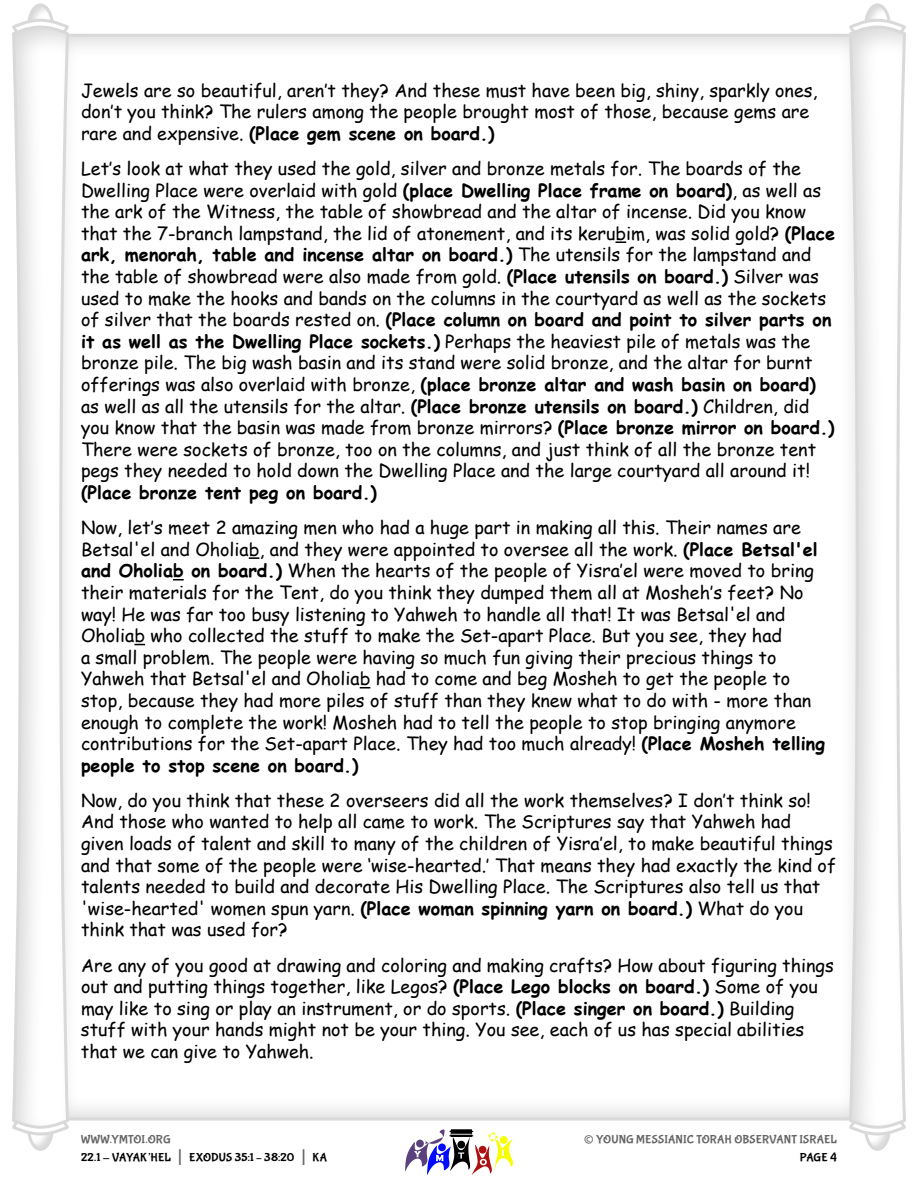
<style>
.page{position:relative;width:918px;height:1188px;background:#fff}
.page>*{position:absolute;margin:0;border:0;box-sizing:border-box;transform-origin:0 0}
.t1{font:27px "Bubblegum Sans";color:#666}
.t2{font:18px/21.6px "Comic Sans MS";color:#000}
.t3{font:700 18px "Comic Sans MS";color:#000}
.t4{font:12px/18px "Bubblegum Sans";letter-spacing:.01em;color:#000}
.t5{font:12px "Bubblegum Sans";letter-spacing:.01em;color:#666}
.s1{font-weight:700}
.s2{color:#666}
.s3{font-size:21px;color:#666}
</style>
<div class="page">
<svg style="left:405px;top:1129px;width:108px;height:46px"></svg>
<svg style="left:28px;top:1137px;width:25px;height:10px"></svg>
<div style="left:27px;top:1104px;width:27px;height:47px;border:3px solid #d9d9d9;border-radius:50%"></div>
<svg style="left:17px;top:1114px;width:55px;height:23px"></svg>
<svg style="left:28px;top:7px;width:25px;height:10px"></svg>
<div style="left:27px;top:3px;width:27px;height:48px;border:3px solid #d9d9d9;border-radius:50%"></div>
<svg style="left:18px;top:17px;width:45px;height:7px"></svg>
<svg style="left:12px;top:24px;width:58px;height:1106px"></svg>
<svg style="left:865px;top:1137px;width:25px;height:10px"></svg>
<div style="left:864px;top:1104px;width:27px;height:47px;border:3px solid #d9d9d9;border-radius:50%"></div>
<svg style="left:854px;top:1130px;width:47px;height:7px"></svg>
<svg style="left:865px;top:7px;width:25px;height:10px"></svg>
<div style="left:864px;top:3px;width:27px;height:48px;border:3px solid #d9d9d9;border-radius:50%"></div>
<svg style="left:846px;top:17px;width:54px;height:23px"></svg>
<svg style="left:848px;top:24px;width:58px;height:1106px"></svg>
<svg style="left:616px;top:241px;width:10px;height:2px"></svg>
<svg style="left:249px;top:557px;width:10px;height:2px"></svg>
<svg style="left:173px;top:579px;width:11px;height:2px"></svg>
<svg style="left:360px;top:687px;width:10px;height:2px"></svg>
<p class="t2" style="left:81px;top:79px;width:738px">Jewels are so beautiful, aren’t they? And these must have been big, shiny, sparkly ones, don’t you think? The rulers among the people brought most of those, because gems are rare and expensive. <span class="s1">(Place gem scene on board.)</span></p>
<p class="t2" style="left:81px;top:157px;width:756px">Let’s look at what they used the gold, silver and bronze metals for. The boards of the Dwelling Place were overlaid with gold <span class="s1">(place Dwelling Place frame on board)</span>, as well as the ark of the Witness, the table of showbread and the altar of incense. Did you know that the 7-branch lampstand, the lid of atonement, and its kerubim, was solid gold? <span class="s1">(Place ark, menorah, table and incense altar on board.)</span> The utensils for the lampstand and the table of showbread were also made from gold. <span class="s1">(Place utensils on board.)</span> Silver was used to make the hooks and bands on the columns in the courtyard as well as the sockets of silver that the boards rested on. <span class="s1">(Place column on board and point to silver parts on it as well as the Dwelling Place sockets.)</span> Perhaps the heaviest pile of metals was the bronze pile. The big wash basin and its stand were solid bronze, and the altar for burnt offerings was also overlaid with bronze, <span class="s1">(place bronze altar and wash basin on board) </span>as well as all the utensils for the altar. <span class="s1">(Place bronze utensils on board.)</span> Children, did you know that the basin was made from bronze mirrors? <span class="s1">(Place bronze mirror on board.)<br></span>There were sockets of bronze, too on the columns, and just think of all the bronze tent pegs they needed to hold down the Dwelling Place and the large courtyard all around it!</p>
<p class="t3" style="left:81px;top:479px;width:297px">(Place bronze tent peg on board.)</p>
<p class="t2" style="left:81px;top:516px;width:745px">Now, let’s meet 2 amazing men who had a huge part in making all this. Their names are Betsal'el and Oholiab, and they were appointed to oversee all the work. <span class="s1">(Place Betsal'el and Oholiab on board.)</span> When the hearts of the people of Yisra’el were moved to bring their materials for the Tent, do you think they dumped them all at Mosheh’s feet? No way! He was far too busy listening to Yahweh to handle all that! It was Betsal'el and Oholiab who collected the stuff to make the Set-apart Place. But you see, they had<br>a small problem. The people were having so much fun giving their precious things to Yahweh that Betsal'el and Oholiab had to come and beg Mosheh to get the people to stop, because they had more piles of stuff than they knew what to do with - more than enough to complete the work! Mosheh had to tell the people to stop bringing anymore contributions for the Set-apart Place. They had too much already! <span class="s1">(Place Mosheh telling people to stop scene on board.)</span></p>
<p class="t2" style="left:81px;top:789px;width:757px">Now, do you think that these 2 overseers did all the work themselves? I don’t think so!<br>And those who wanted to help all came to work. The Scriptures say that Yahweh had given loads of talent and skill to many of the children of Yisra’el, to make beautiful things and that some of the people were ‘wise-hearted.’ That means they had exactly the kind of talents needed to build and decorate His Dwelling Place. The Scriptures also tell us that 'wise-hearted' women spun yarn. <span class="s1">(Place woman spinning yarn on board.)</span> What do you think that was used for?</p>
<p class="t2" style="left:81px;top:954px;width:754px">Are any of you good at drawing and coloring and making crafts? How about figuring things out and putting things together, like Legos? <span class="s1">(Place Lego blocks on board.)</span> Some of you may like to sing or play an instrument, or do sports. <span class="s1">(Place singer on board.)</span> Building stuff with your hands might not be your thing. You see, each of us has special abilities that we can give to Yahweh.</p>
<p class="t4" style="left:81px;top:1132px;width:248px"><span class="s2">WWW.YMTOI.ORG<br></span>22.1 - VAYAK’HEL <span class="s3">|</span> EXODUS 35:1 – 38:20 <span class="s3">|</span> KA</p>
<h1 class="t1" style="left:584px;top:1128px;width:12px">©</h1>
<p class="t5" style="left:596px;top:1134px;width:242px">YOUNG MESSIANIC TORAH OBSERVANT ISRAEL</p>
<p class="t4" style="left:800px;top:1150px;width:39px">PAGE 4</p>
</div>
